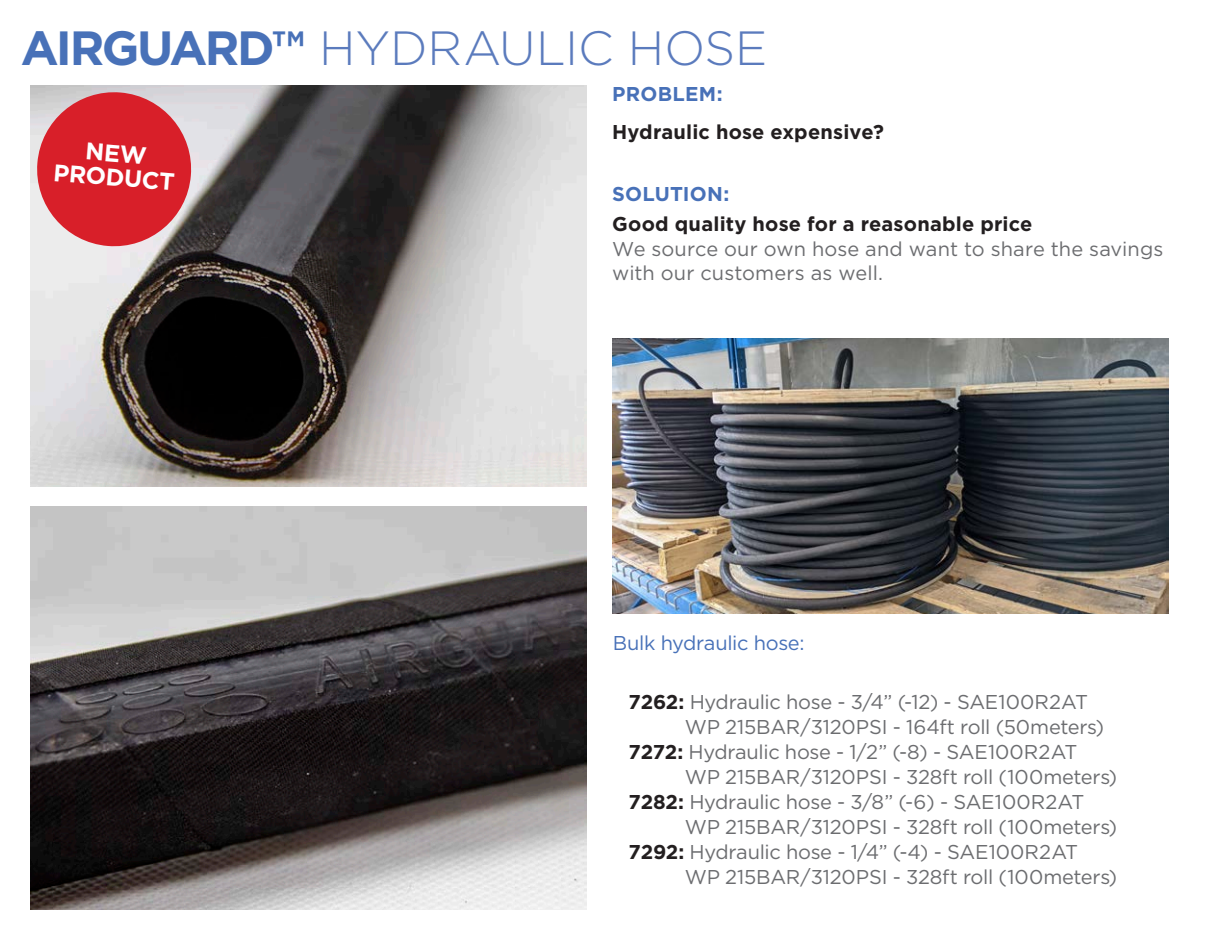
<style>
.page{position:relative;width:1224px;height:936px;background:#fff}
.page>*{position:absolute;margin:0;border:0;box-sizing:border-box;transform-origin:0 0}
.t1{font:300 48px "Gotham";color:#5b7bbd}
.t2{font:700 24px "Gotham";color:#fff}
.t3{font:20px/24.6px "Gotham";letter-spacing:-.01em;color:#6c6d70}
.t4{font:700 20px "Gotham";letter-spacing:.01em;color:#231f20}
.t5{font:20px "Gotham";letter-spacing:-.02em;color:#4871b8}
.t6{font:700 20px "Gotham";letter-spacing:.01em;color:#4871b8}
.s1{font-weight:700;color:#4871b8}
.s2{font-weight:700;color:#231f20}
</style>
<div class="page">
<img style="left:30px;top:506px;width:556px;height:403px">
<img style="left:31px;top:85px;width:555px;height:401px">
<img style="left:612px;top:339px;width:556px;height:275px">
<svg style="left:34px;top:89px;width:160px;height:160px"></svg>
<p class="t1" style="left:21px;top:18px;width:748px"><span class="s1">AIRGUARD™</span> HYDRAULIC HOSE</p>
<p class="t2" style="left:55px;top:156px;width:123px;rotate:5deg">PRODUCT</p>
<p class="t6" style="left:612px;top:81px;width:112px">PROBLEM:</p>
<p class="t4" style="left:612px;top:119px;width:273px">Hydraulic hose expensive?</p>
<p class="t6" style="left:612px;top:180px;width:119px">SOLUTION:</p>
<p class="t3" style="left:612px;top:211px;width:553px"><span class="s2">Good quality hose for a reasonable price<br></span>We source our own hose and want to share the savings with our customers as well.</p>
<p class="t5" style="left:613px;top:631px;width:193px">Bulk hydraulic hose:</p>
<p class="t3" style="left:629px;top:689px;width:461px"><span class="s2">7262:</span> Hydraulic hose - 3/4” (-12) - SAE100R2AT</p>
<p class="t3" style="left:685px;top:714px;width:421px">WP 215BAR/3120PSI - 164ft roll (50meters)</p>
<p class="t3" style="left:629px;top:739px;width:450px"><span class="s2">7272:</span> Hydraulic hose - 1/2” (-8) - SAE100R2AT</p>
<p class="t3" style="left:685px;top:764px;width:434px">WP 215BAR/3120PSI - 328ft roll (100meters)</p>
<p class="t3" style="left:629px;top:789px;width:457px"><span class="s2">7282:</span> Hydraulic hose - 3/8” (-6) - SAE100R2AT</p>
<p class="t3" style="left:685px;top:814px;width:434px">WP 215BAR/3120PSI - 328ft roll (100meters)</p>
<p class="t3" style="left:629px;top:839px;width:451px"><span class="s2">7292:</span> Hydraulic hose - 1/4” (-4) - SAE100R2AT</p>
<p class="t3" style="left:685px;top:864px;width:434px">WP 215BAR/3120PSI - 328ft roll (100meters)</p>
</div>
